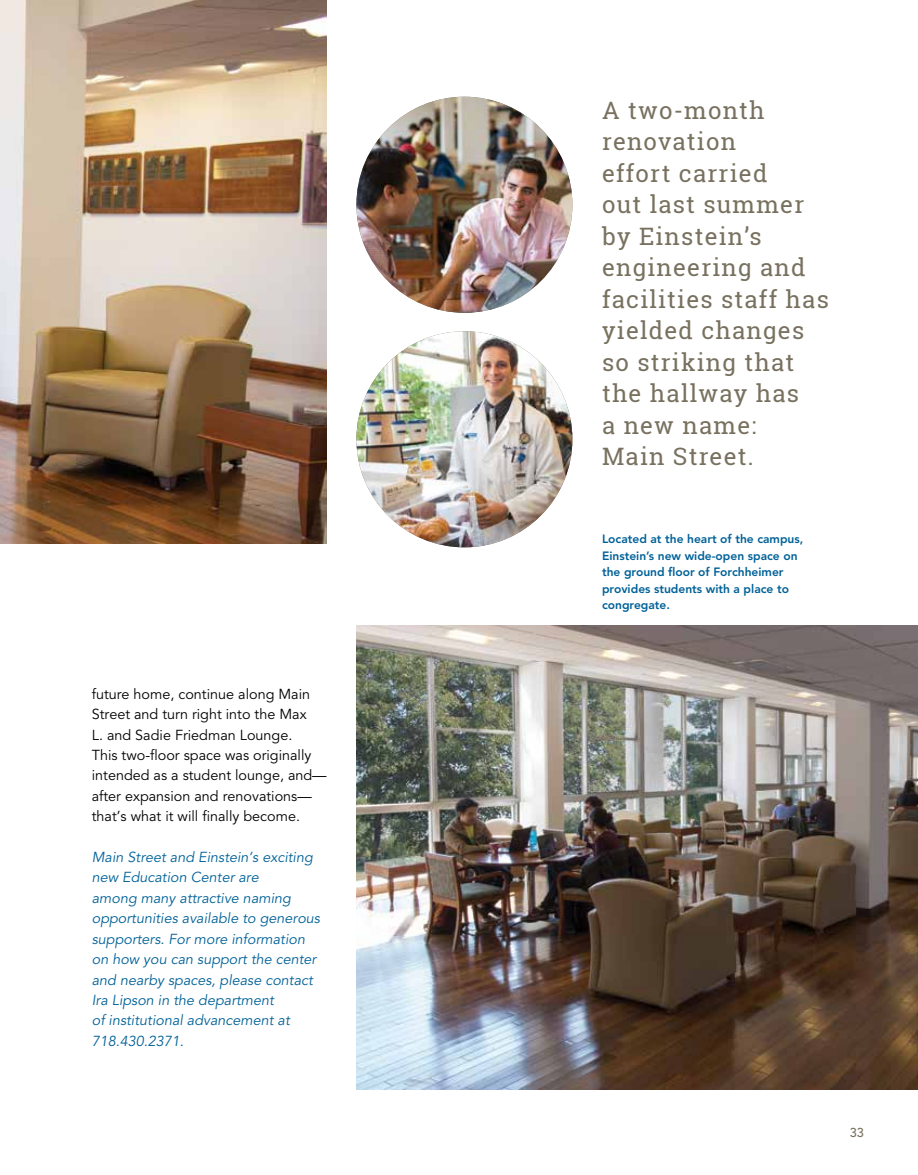
<style>
.page{position:relative;width:918px;height:1175px;background:#fff}
.page>*{position:absolute;margin:0;border:0;box-sizing:border-box;transform-origin:0 0}
.t1{font:24px/31.5px "Roboto Slab";letter-spacing:.05em;color:#78715f}
.t2{font:italic 14.4px/20.4px "Avenir";color:#006198}
.t3{font:14.4px/20.4px "Avenir";color:#000}
.t4{font:500 12.75px "Avenir";color:#78715f}
.t5{font:800 12px/16.5px "Avenir";color:#006198}
</style>
<div class="page">
<img style="left:0;top:0;width:327px;height:543px">
<img style="left:356px;top:97px;width:216px;height:216px;border-radius:108px">
<img style="left:356px;top:331px;width:216px;height:216px;border-radius:108px">
<img style="left:356px;top:625px;width:562px;height:464px">
<p class="t3" style="left:92px;top:684px;width:236px">future home, continue along Main Street and turn right into the Max<br>L. and Sadie Friedman Lounge.<br>This two-floor space was originally intended as a student lounge, and— after expansion and renovations— that’s what it will finally become.</p>
<p class="t2" style="left:92px;top:847px;width:230px">Main Street and Einstein’s exciting new Education Center are<br>among many attractive naming opportunities available to generous supporters. For more information on how you can support the center and nearby spaces, please contact<br>Ira Lipson in the department<br>of institutional advancement at<br>718.430.2371.</p>
<h1 class="t1" style="left:602px;top:94px;width:228px">A two-month renovation<br>effort carried<br>out last summer by Einstein’s engineering and facilities staff has yielded changes so striking that the hallway has<br>a new name:<br>Main Street.</h1>
<p class="t5" style="left:602px;top:530px;width:203px">Located at the heart of the campus,<br>Einstein’s new wide-open space on the ground floor of Forchheimer provides students with a place to congregate.</p>
<p class="t4" style="left:850px;top:1125px;width:16px">33</p>
</div>
